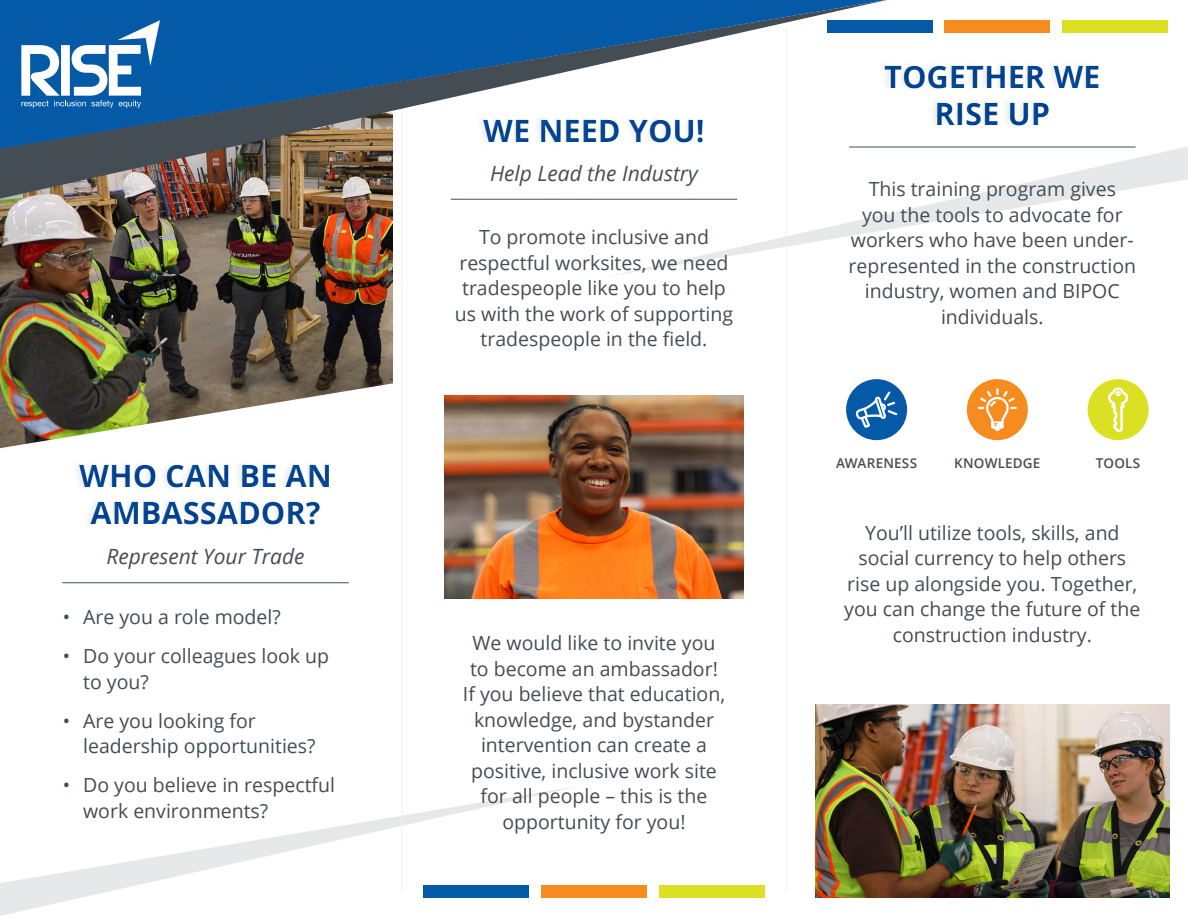
<style>
.page{position:relative;width:1188px;height:918px;background:#fff}
.page>*{position:absolute;margin:0;border:0;box-sizing:border-box;transform-origin:0 0}
.t1{font:700 30.9px/37px "Open Sans";color:#045aa7;text-align:center}
.t2{font:italic 21px "Open Sans";color:#444c54}
.t3{font:19.5px/25.5px "Open Sans";color:#444c54;text-align:center}
.t4{font:600 13.5px "Open Sans";letter-spacing:.015em;color:#444c54}
</style>
<div class="page">
<div style="left:877px;top:58px;width:218px;height:74px;background:#788087;opacity:.2"></div>
<img style="left:0;top:199px;width:393px;height:249px">
<svg style="left:0;top:787px;width:573px;height:129px"></svg>
<svg style="left:613px;top:146px;width:575px;height:130px"></svg>
<hr style="left:402px;top:27px;width:1px;height:864px;background:#f0f0f1">
<hr style="left:786px;top:27px;width:1px;height:864px;background:#f0f0f1">
<img style="left:445px;top:396px;width:298px;height:202px">
<svg style="left:0;top:0;width:887px;height:199px"></svg>
<div style="left:424px;top:885px;width:105px;height:13px;background:#045aa7"></div>
<div style="left:541px;top:885px;width:106px;height:13px;background:#f68c1f"></div>
<div style="left:659px;top:885px;width:105px;height:13px;background:#dbe122"></div>
<div style="left:827px;top:20px;width:105px;height:13px;background:#045aa7"></div>
<div style="left:945px;top:20px;width:105px;height:13px;background:#f68c1f"></div>
<div style="left:1062px;top:20px;width:106px;height:13px;background:#dbe122"></div>
<img style="left:815px;top:704px;width:354px;height:194px">
<div style="left:846px;top:379px;width:61px;height:61px;background:#045aa7;border-radius:50%"></div>
<svg style="left:856px;top:391px;width:42px;height:37px"></svg>
<div style="left:967px;top:379px;width:61px;height:61px;background:#f68c1f;border-radius:50%"></div>
<svg style="left:978px;top:388px;width:39px;height:43px"></svg>
<div style="left:1088px;top:379px;width:61px;height:61px;background:#dbe122;border-radius:50%"></div>
<svg style="left:1108px;top:387px;width:21px;height:45px"></svg>
<hr style="left:62px;top:582px;width:287px;height:1px;background:#444c54">
<hr style="left:451px;top:199px;width:286px;height:1px;background:#444c54">
<svg style="left:21px;top:20px;width:139px;height:88px"></svg>
<div style="left:63px;top:445px;width:284px;height:100px;background:#fff"></div>
<div style="left:72px;top:458px;width:257px;height:73px;background:#788087;opacity:.2"></div>
<div style="left:466px;top:100px;width:254px;height:62px;background:#fff"></div>
<div style="left:476px;top:113px;width:226px;height:36px;background:#788087;opacity:.2"></div>
<hr style="left:849px;top:147px;width:287px;height:1px;background:#444c54">
<h1 class="t1" style="left:79px;top:457px;width:254px">WHO CAN BE AN<br>AMBASSADOR?</h1>
<p class="t2" style="left:106px;top:542px;width:200px">Represent Your Trade</p>
<p class="t3" style="left:63px;top:604px;width:219px">• Are you a role model?</p>
<p class="t3" style="left:83px;top:643px;width:248px;text-align:left;text-indent:-20px">• Do your colleagues look up to you?</p>
<p class="t3" style="left:83px;top:707px;width:234px;text-align:left;text-indent:-20px">• Are you looking for leadership opportunities?</p>
<p class="t3" style="left:83px;top:772px;width:253px;text-align:left;text-indent:-20px">• Do you believe in respectful work environments?</p>
<h1 class="t1" style="left:483px;top:112px;width:223px">WE NEED YOU!</h1>
<p class="t2" style="left:490px;top:159px;width:209px">Help Lead the Industry</p>
<p class="t3" style="left:455px;top:224px;width:280px">To promote inclusive and respectful worksites, we need tradespeople like you to help us with the work of supporting tradespeople in the field.</p>
<p class="t3" style="left:463px;top:630px;width:264px">We would like to invite you to become an ambassador!<br>If you believe that education, knowledge, and bystander intervention can create a positive, inclusive work site for all people – this is the opportunity for you!</p>
<h1 class="t1" style="left:884px;top:57px;width:218px">TOGETHER WE<br>RISE UP</h1>
<p class="t3" style="left:849px;top:176px;width:289px">This training program gives<br>you the tools to advocate for workers who have been under&shy;represented in the construction industry, women and BIPOC individuals.</p>
<p class="t4" style="left:836px;top:454px;width:83px">AWARENESS</p>
<p class="t4" style="left:954px;top:454px;width:88px">KNOWLEDGE</p>
<p class="t4" style="left:1096px;top:454px;width:46px">TOOLS</p>
<p class="t3" style="left:844px;top:519px;width:298px">You’ll utilize tools, skills, and social currency to help others rise up alongside you. Together, you can change the future of the construction industry.</p>
</div>
